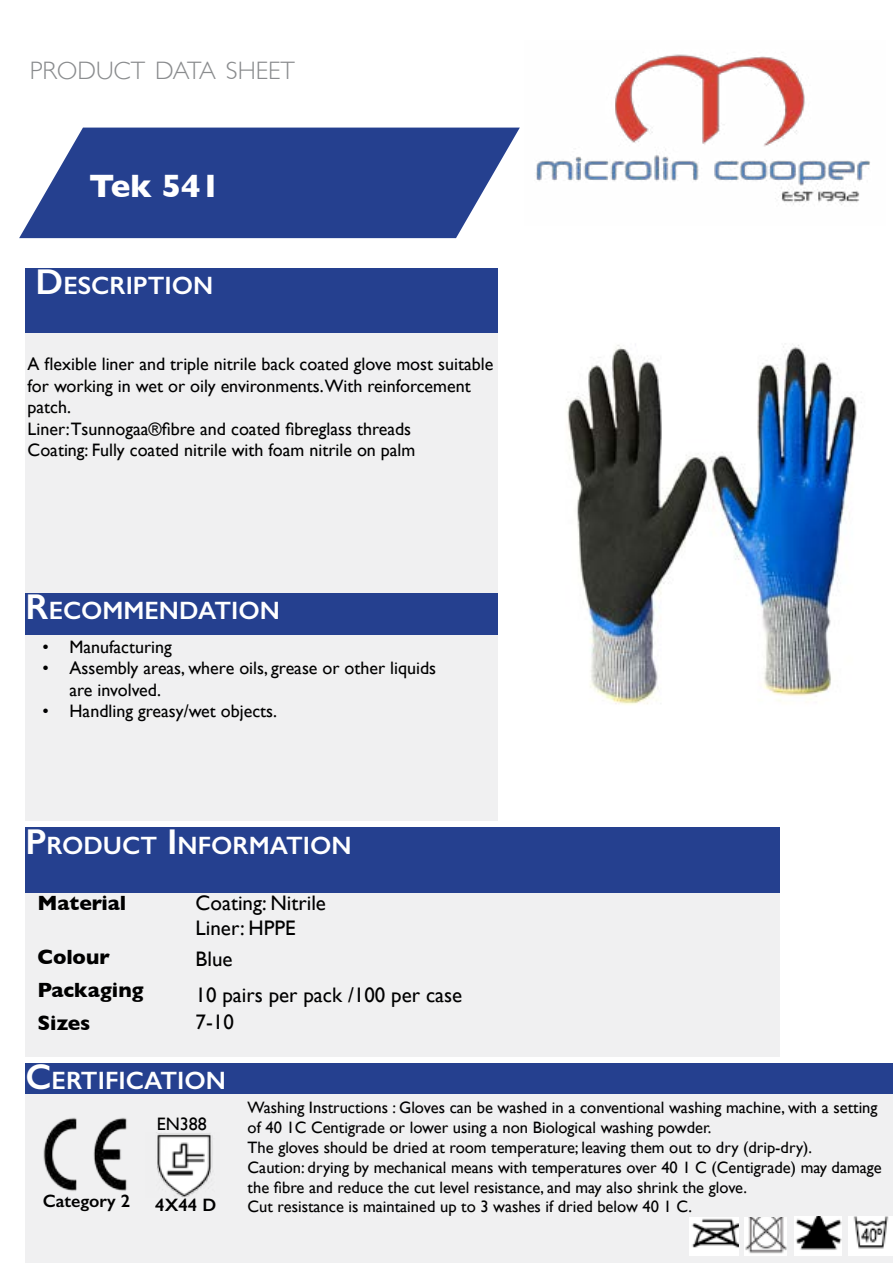
<style>
.page{position:relative;width:893px;height:1263px;background:#fff}
.page>*{position:absolute;margin:0;border:0;box-sizing:border-box;transform-origin:0 0}
.t1{font:700 33px "Gill Sans";color:#fff}
.t2{font:600 25.2px "Gill Sans";color:#fff}
.t3{font:300 25.2px "Gill Sans";color:#8a8c8e}
.t4{font:21px/25.2px "Gill Sans";color:#000}
.t5{font:700 21px/33px "Gill Sans";color:#000}
.t6{font:18px/21.6px "Gill Sans";color:#000}
.t7{font:600 18px "Gill Sans";color:#000}
.t8{font:16.5px/19.8px "Gill Sans";color:#000}
.s1{font-size:36px}
</style>
<div class="page">
<svg style="left:19px;top:128px;width:501px;height:110px;background:#41589d"></svg>
<div style="left:26px;top:269px;width:471px;height:394px;background:#f0f0f1"></div>
<div style="left:26px;top:268px;width:471px;height:64px;background:#25408f"></div>
<div style="left:26px;top:593px;width:471px;height:228px;background:#f0f0f1"></div>
<div style="left:26px;top:831px;width:754px;height:226px;background:#f0f0f1"></div>
<div style="left:26px;top:1094px;width:867px;height:169px;background:#f0f0f1"></div>
<div style="left:26px;top:593px;width:471px;height:42px;background:#25408f"></div>
<div style="left:26px;top:828px;width:754px;height:65px;background:#25408f"></div>
<div style="left:26px;top:1063px;width:867px;height:31px;background:#25408f"></div>
<img style="left:43px;top:1117px;width:84px;height:74px">
<img style="left:536px;top:54px;width:334px;height:151px">
<img style="left:157px;top:1133px;width:56px;height:64px">
<img style="left:566px;top:344px;width:296px;height:361px">
<img style="left:794px;top:1216px;width:47px;height:39px">
<img style="left:689px;top:1217px;width:50px;height:38px">
<img style="left:745px;top:1217px;width:41px;height:38px">
<img style="left:848px;top:1217px;width:45px;height:38px">
<h2 class="t3" style="left:30px;top:51px;width:267px">PRODUCT DATA SHEET</h2>
<h1 class="t1" style="left:89px;top:160px;width:133px">Tek 541</h1>
<h2 class="t2" style="left:26px;top:270px;width:189px"><sup>mm</sup><span class="s1">D</span>ESCRIPTION</h2>
<p class="t6" style="left:28px;top:353px;width:467px">A flexible liner and triple nitrile back coated glove most suitable for working in wet or oily environments.With reinforcement patch.<br>Liner:Tsunnogaa®fibre and coated fibreglass threads<br>Coating: Fully coated nitrile with foam nitrile on palm</p>
<h2 class="t2" style="left:26px;top:596px;width:256px"><span class="s1">R</span>ECOMMENDATION</h2>
<p class="t6" style="left:43px;top:635px;width:131px">• Manufacturing</p>
<p class="t6" style="left:70px;top:657px;width:368px;text-indent:-27px">• Assembly areas, where oils, grease or other liquids are involved.</p>
<p class="t6" style="left:43px;top:700px;width:236px">• Handling greasy/wet objects.</p>
<h2 class="t2" style="left:26px;top:830px;width:328px"><span class="s1">P</span>RODUCT <span class="s1">I</span> NFORMATION</h2>
<p class="t5" style="left:37px;top:886px;width:90px">Material</p>
<p class="t5" style="left:37px;top:940px;width:108px">Colour<br>Packaging<br>Sizes</p>
<p class="t4" style="left:196px;top:890px;width:132px">Coating: Nitrile<br>Liner: HPPE</p>
<p class="t4" style="left:196px;top:941px;width:268px;line-height:36px">Blue<br>10 pairs per pack /100 per case</p>
<p class="t4" style="left:196px;top:1009px;width:40px">7-10</p>
<h2 class="t2" style="left:26px;top:1065px;width:202px"><span class="s1">C</span>ERTIFICATION</h2>
<p class="t7" style="left:43px;top:1190px;width:89px">Category 2</p>
<p class="t6" style="left:157px;top:1113px;width:52px">EN388</p>
<p class="t7" style="left:155px;top:1194px;width:63px">4X44 D</p>
<p class="t8" style="left:248px;top:1098px;width:636px">Washing Instructions : Gloves can be washed in a conventional washing machine, with a setting of 40 1C Centigrade or lower using a non Biological washing powder.<br>The gloves should be dried at room temperature; leaving them out to dry (drip-dry).<br>Caution: drying by mechanical means with temperatures over 40 1 C (Centigrade) may damage the fibre and reduce the cut level resistance, and may also shrink the glove.<br>Cut resistance is maintained up to 3 washes if dried below 40 1 C.</p>
</div>
